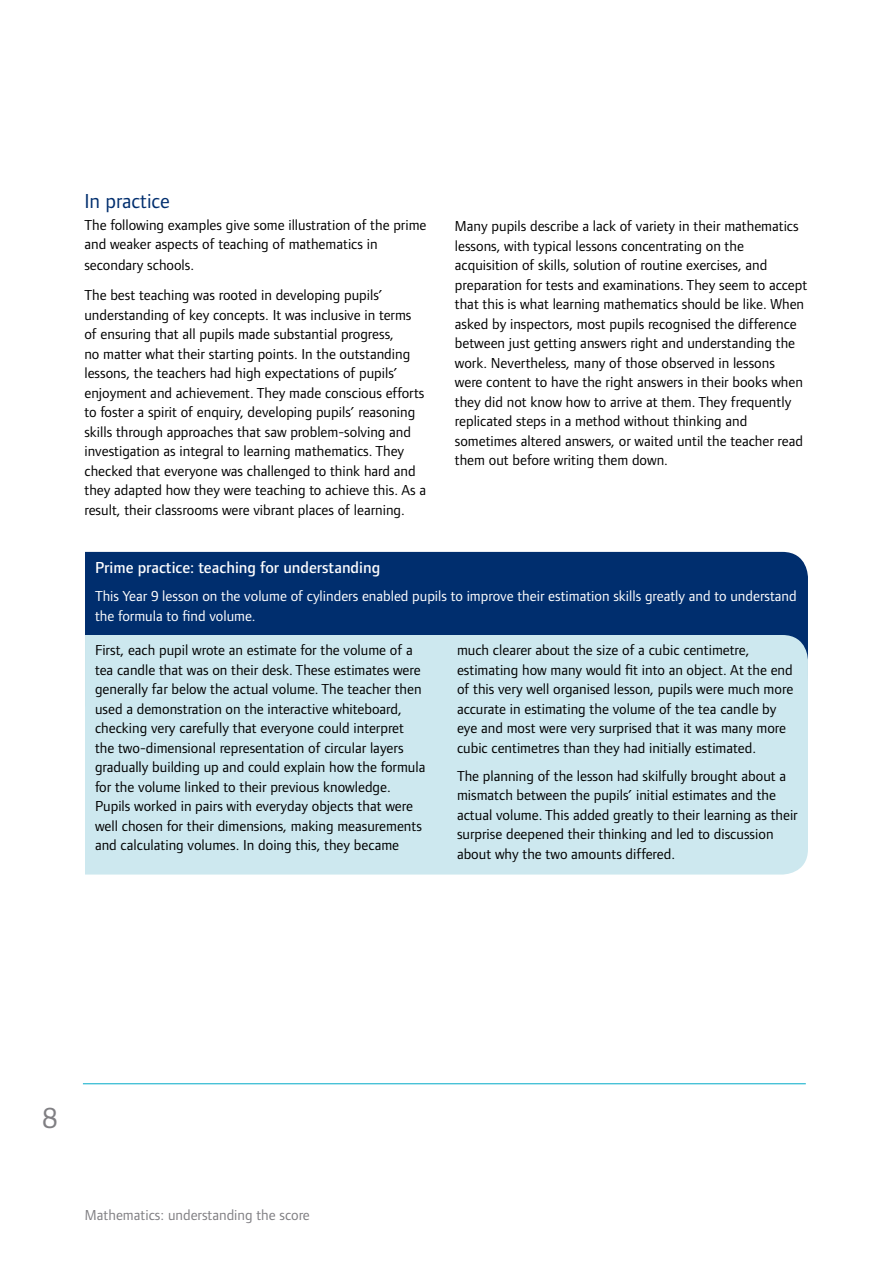
<style>
.page{position:relative;width:893px;height:1263px;background:#fff}
.page>*{position:absolute;margin:0;border:0;box-sizing:border-box;transform-origin:0 0}
.t1{font:30px "Foundry Form Sans";color:#807f83}
.t2{font:21px "Foundry Form Sans";color:#002e6e}
.t3{font:500 16.5px "Foundry Form Sans";color:#fff}
.t4{font:15px/19.5px "Foundry Form Sans";color:#000}
.t5{font:15px/19.5px "Foundry Form Sans";color:#fff}
.t6{font:15px "Foundry Form Sans";color:#807f83}
</style>
<div class="page">
<hr style="left:83px;top:1083px;width:723px;height:1px;background:#00aac8">
<div style="left:85px;top:552px;width:723px;height:83px;background:#002e6e"></div>
<div style="left:85px;top:635px;width:723px;height:239px;background:#cde8ef"></div>
<h2 class="t2" style="left:84px;top:189px;width:87px">In practice</h2>
<p class="t4" style="left:84px;top:215px;width:344px">The following examples give some illustration of the prime and weaker aspects of teaching of mathematics in</p>
<p class="t4" style="left:84px;top:250px;width:300px;line-height:30.2px">secondary schools.<br>The best teaching was rooted in developing pupils’</p>
<p class="t4" style="left:84px;top:305px;width:343px">understanding of key concepts. It was inclusive in terms of ensuring that all pupils made substantial progress,<br>no matter what their starting points. In the outstanding lessons, the teachers had high expectations of pupils’ enjoyment and achievement. They made conscious efforts to foster a spirit of enquiry, developing pupils’ reasoning skills through approaches that saw problem-solving and investigation as integral to learning mathematics. They checked that everyone was challenged to think hard and they adapted how they were teaching to achieve this. As a result, their classrooms were vibrant places of learning.</p>
<p class="t4" style="left:455px;top:216px;width:354px">Many pupils describe a lack of variety in their mathematics lessons, with typical lessons concentrating on the acquisition of skills, solution of routine exercises, and preparation for tests and examinations. They seem to accept that this is what learning mathematics should be like. When asked by inspectors, most pupils recognised the difference between just getting answers right and understanding the work. Nevertheless, many of those observed in lessons<br>were content to have the right answers in their books when they did not know how to arrive at them. They frequently replicated steps in a method without thinking and sometimes altered answers, or waited until the teacher read them out before writing them down.</p>
<p class="t3" style="left:95px;top:559px;width:287px">Prime practice: teaching for understanding</p>
<p class="t5" style="left:95px;top:586px;width:703px">This Year 9 lesson on the volume of cylinders enabled pupils to improve their estimation skills greatly and to understand the formula to find volume.</p>
<p class="t4" style="left:95px;top:640px;width:332px">First, each pupil wrote an estimate for the volume of a tea candle that was on their desk. These estimates were generally far below the actual volume. The teacher then used a demonstration on the interactive whiteboard, checking very carefully that everyone could interpret the two-dimensional representation of circular layers gradually building up and could explain how the formula for the volume linked to their previous knowledge.<br>Pupils worked in pairs with everyday objects that were well chosen for their dimensions, making measurements and calculating volumes. In doing this, they became</p>
<p class="t4" style="left:457px;top:640px;width:338px">much clearer about the size of a cubic centimetre, estimating how many would fit into an object. At the end of this very well organised lesson, pupils were much more accurate in estimating the volume of the tea candle by eye and most were very surprised that it was many more cubic centimetres than they had initially estimated.</p>
<p class="t4" style="left:457px;top:766px;width:342px">The planning of the lesson had skilfully brought about a mismatch between the pupils’ initial estimates and the actual volume. This added greatly to their learning as their surprise deepened their thinking and led to discussion about why the two amounts differed.</p>
<h1 class="t1" style="left:43px;top:1101px;width:16px">8</h1>
<p class="t6" style="left:85px;top:1207px;width:226px">Mathematics: understanding the score</p>
</div>
